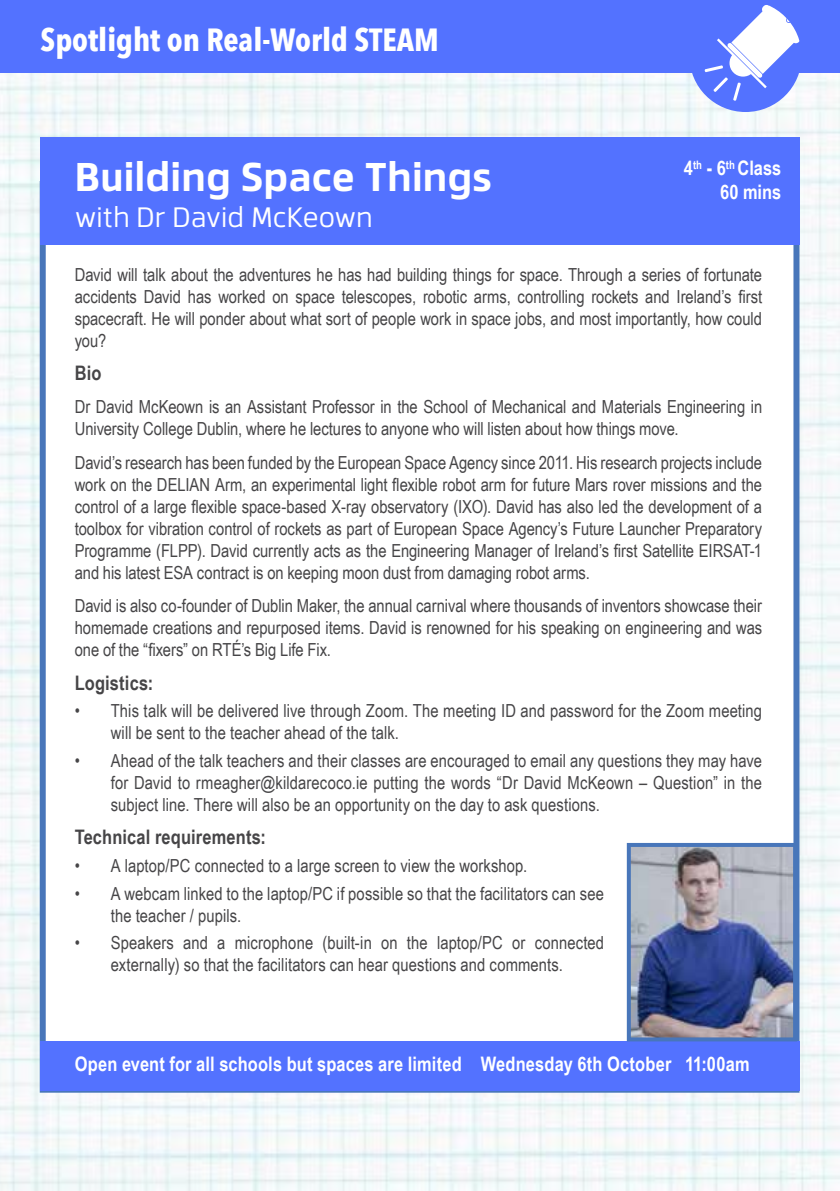
<style>
.page{position:relative;width:840px;height:1191px;background:#fff}
.page>*{position:absolute;margin:0;border:0;box-sizing:border-box;transform-origin:0 0}
.t1{font:700 40px "Facto";color:#fff}
.t2{font:700 32px "Avenir Next Condensed";color:#fff}
.t3{font:28px "Facto";letter-spacing:-.025em;color:#fff}
.t4{font:700 20px/24px "Arial Narrow";letter-spacing:.01em;color:#fff;text-align:right}
.t5{font:700 20px "Arial Narrow";letter-spacing:.01em;color:#464547}
.t6{font:18px/22px "Arial Narrow";letter-spacing:.005em;color:#464547;text-align:justify}
</style>
<div class="page">
<img style="left:0;top:72px;width:839px;height:1119px">
<div style="left:0;top:0;width:839px;height:72px;background:#5372ff"></div>
<div style="left:689px;top:0;width:112px;height:112px;background:#5372ff;border-radius:50%"></div>
<svg style="left:704px;top:5px;width:97px;height:96px"></svg>
<div style="left:40px;top:181px;width:759px;height:911px;background:#fff;border:6px solid #4876ba"></div>
<div style="left:40px;top:137px;width:759px;height:108px;background:#5372ff"></div>
<div style="left:40px;top:1041px;width:759px;height:49px;background:#5372ff"></div>
<img style="left:631px;top:848px;width:160px;height:188px">
<div style="left:626px;top:843px;width:170px;height:198px;border:4px solid #4876ba"></div>
<h2 class="t2" style="left:41px;top:20px;width:399px">Spotlight on Real-World STEAM</h2>
<h1 class="t1" style="left:75px;top:147px;width:419px">Building Space Things</h1>
<h3 class="t3" style="left:75px;top:197px;width:300px">with Dr David McKeown</h3>
<p class="t4" style="left:683px;top:155px;width:99px">4<sup>th</sup> - 6<sup>th</sup> Class<br>60 mins</p>
<p class="t6" style="left:75px;top:263px;width:688px">David will talk about the adventures he has had building things for space. Through a series of fortunate accidents David has worked on space telescopes, robotic arms, controlling rockets and Ireland’s first spacecraft. He will ponder about what sort of people work in space jobs, and most importantly, how could you?</p>
<p class="t5" style="left:75px;top:358px;width:28px">Bio</p>
<p class="t6" style="left:75px;top:395px;width:688px">Dr David McKeown is an Assistant Professor in the School of Mechanical and Materials Engineering in<br>University College Dublin, where he lectures to anyone who will listen about how things move.</p>
<p class="t6" style="left:75px;top:451px;width:688px">David’s research has been funded by the European Space Agency since 2011. His research projects include work on the DELIAN Arm, an experimental light flexible robot arm for future Mars rover missions and the control of a large flexible space-based X-ray observatory (IXO). David has also led the development of a toolbox for vibration control of rockets as part of European Space Agency’s Future Launcher Preparatory Programme (FLPP). David currently acts as the Engineering Manager of Ireland’s first Satellite EIRSAT-1 and his latest ESA contract is on keeping moon dust from damaging robot arms.</p>
<p class="t6" style="left:75px;top:594px;width:688px">David is also co-founder of Dublin Maker, the annual carnival where thousands of inventors showcase their homemade creations and repurposed items. David is renowned for his speaking on engineering and was one of the “fixers” on RTÉ’s Big Life Fix.</p>
<p class="t5" style="left:75px;top:667px;width:80px">Logistics:</p>
<p class="t6" style="left:111px;top:699px;width:652px;text-indent:-36px">• This talk will be delivered live through Zoom. The meeting ID and password for the Zoom meeting will be sent to the teacher ahead of the talk.</p>
<p class="t6" style="left:111px;top:749px;width:652px;text-indent:-36px">• Ahead of the talk teachers and their classes are encouraged to email any questions they may have for David to rmeagher@kildarecoco.ie putting the words “Dr David McKeown – Question” in the subject line. There will also be an opportunity on the day to ask questions.</p>
<p class="t5" style="left:75px;top:822px;width:193px">Technical requirements:</p>
<p class="t6" style="left:75px;top:854px;width:454px">• A laptop/PC connected to a large screen to view the workshop.</p>
<p class="t6" style="left:111px;top:881px;width:494px;text-indent:-36px">• A webcam linked to the laptop/PC if possible so that the facilitators can see the teacher / pupils.</p>
<p class="t6" style="left:75px;top:931px;width:530px;text-align:center">• Speakers and a microphone (built-in on the laptop/PC or connected externally) so that the facilitators can hear questions and comments.</p>
<p class="t4" style="left:75px;top:1051px;width:676px">Open event for all schools but spaces are limited Wednesday 6th October 11:00am</p>
</div>
